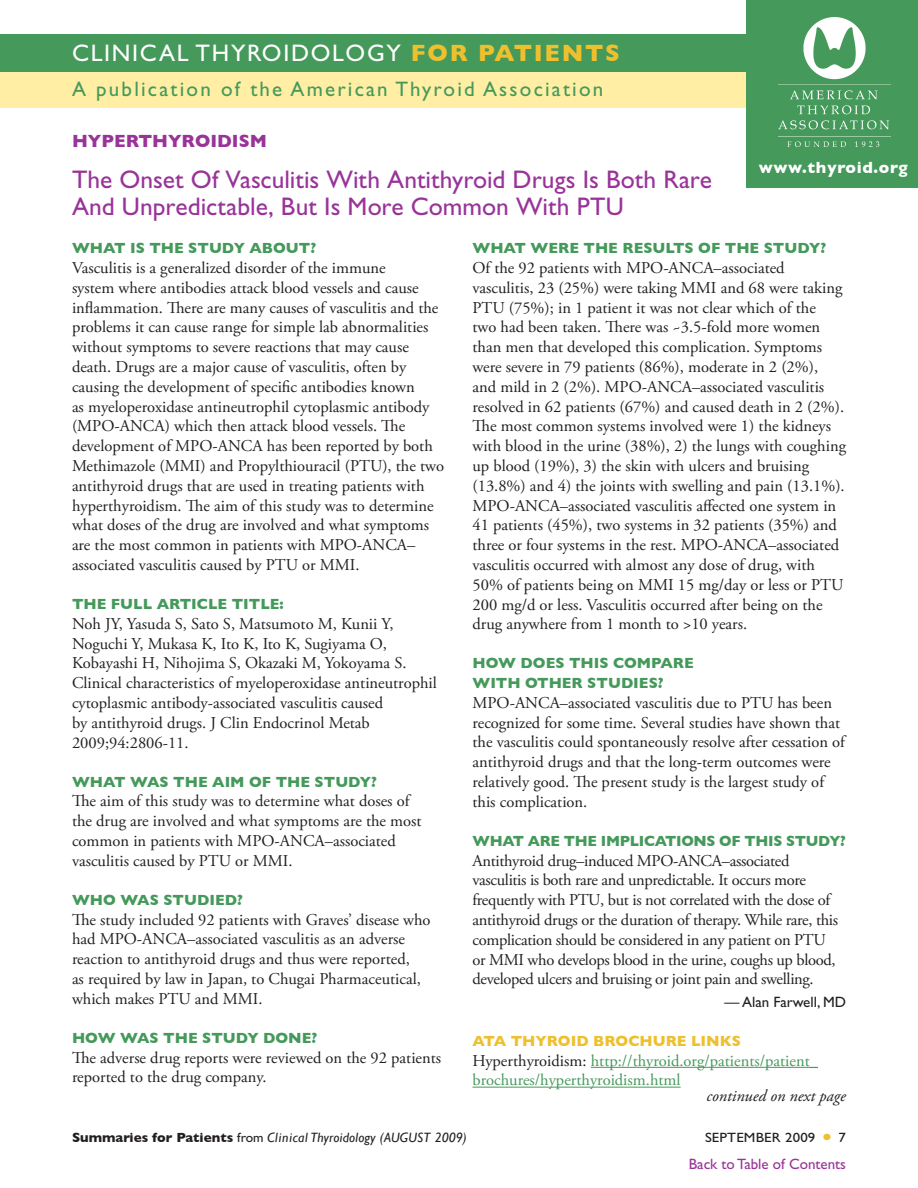
<style>
.page{position:relative;width:918px;height:1188px;background:#fff}
.page>*{position:absolute;margin:0;border:0;box-sizing:border-box;transform-origin:0 0}
.t1{font:25.5px/27px "Gill Sans Std";color:#939}
.t2{font:24px "Gill Sans Std";letter-spacing:.07em;color:#fff}
.t3{font:21px "Gill Sans Std";letter-spacing:.105em;color:#45995b}
.Topic_Header{font:700 18px "Gill Sans";color:#939}
.body_serif{font:16.5px/19.8px "Adobe Garamond Pro";color:#231f20}
.body_serif-2{font:16.5px/19.8px "Adobe Garamond Pro";letter-spacing:-.02em;color:#231f20}
.body_links{font:16.5px/19.8px "Adobe Garamond Pro";color:#45995b}
.body_continued_on{font:italic 16.5px "Adobe Garamond Pro";color:#231f20}
.t4{font:700 16.5px "Gill Sans";letter-spacing:.04em;color:#fff}
.question{font:700 15px/19.5px "Gill Sans";color:#45995b}
.question-2{font:700 15px "Gill Sans";letter-spacing:-.02em;color:#45995b}
.question_links{font:700 15px "Gill Sans";color:#efc02d}
.t5{font:15px "Gill Sans Std";color:#939}
.body_editor_name{font:15px "Gill Sans Std";color:#231f20}
.t6{font:italic 13.5px "Gill Sans";letter-spacing:.02em;color:#231f20}
.t7{font:13.5px "Gill Sans Std";letter-spacing:.01em;color:#231f20;scale:1.1 1}
.s1{font-family:"Gill Sans";font-weight:700;color:#efc02d}
.s2{color:#231f20}
.s3{font-weight:700;font-style:normal}
.s4{font-family:"Gill Sans Std";font-style:normal}
</style>
<div class="page">
<hr style="left:591px;top:1067px;width:227px;height:1px;background:#45995b">
<hr style="left:472px;top:1087px;width:209px;height:1px;background:#45995b">
<div style="left:0;top:70px;width:918px;height:38px;background:#ffeea4"></div>
<div style="left:0;top:35px;width:918px;height:37px;background:#45995b"></div>
<div style="left:747px;top:0;width:171px;height:188px;background:#45995b"></div>
<img style="left:778px;top:18px;width:112px;height:129px">
<p class="t2" style="left:72px;top:40px;width:550px">CLINICAL THYROIDOLOGY <span class="s1">FOR PATIENTS</span></p>
<p class="t3" style="left:72px;top:77px;width:533px">A publication of the American Thyroid Association</p>
<p class="Topic_Header" style="left:72px;top:131px;width:197px">HYPERTHYROIDISM</p>
<p class="t1" style="left:72px;top:166px;width:641px">The Onset Of Vasculitis With Antithyroid Drugs Is Both Rare<br>And Unpredictable, But Is More Common With PTU</p>
<p class="question" style="left:472px;top:238px;width:355px">WHAT WERE THE RESULTS OF THE STUDY?</p>
<p class="body_serif" style="left:472px;top:259px;width:375px">Of the 92 patients with MPO-ANCA–associated vasculitis, 23 (25%) were taking MMI and 68 were taking PTU (75%); in 1 patient it was not clear which of the<br>two had been taken. There was ~3.5-fold more women than men that developed this complication. Symptoms were severe in 79 patients (86%), moderate in 2 (2%), and mild in 2 (2%). MPO-ANCA–associated vasculitis resolved in 62 patients (67%) and caused death in 2 (2%).<br>The most common systems involved were 1) the kidneys with blood in the urine (38%), 2) the lungs with coughing up blood (19%), 3) the skin with ulcers and bruising (13.8%) and 4) the joints with swelling and pain (13.1%).<br>MPO-ANCA–associated vasculitis affected one system in 41 patients (45%), two systems in 32 patients (35%) and three or four systems in the rest. MPO-ANCA–associated vasculitis occurred with almost any dose of drug, with 50% of patients being on MMI 15 mg/day or less or PTU 200 mg/d or less. Vasculitis occurred after being on the drug anywhere from 1 month to &gt;10 years.</p>
<p class="question" style="left:472px;top:654px;width:223px">HOW DOES THIS COMPARE<br>WITH OTHER STUDIES?</p>
<p class="body_serif" style="left:472px;top:693px;width:374px">MPO-ANCA–associated vasculitis due to PTU has been recognized for some time. Several studies have shown that the vasculitis could spontaneously resolve after cessation of antithyroid drugs and that the long-term outcomes were relatively good. The present study is the largest study of this complication.</p>
<p class="question-2" style="left:472px;top:832px;width:375px">WHAT ARE THE IMPLICATIONS OF THIS STUDY?</p>
<p class="body_serif-2" style="left:472px;top:851px;width:367px">Antithyroid drug–induced MPO-ANCA–associated vasculitis is both rare and unpredictable. It occurs more frequently with PTU, but is not correlated with the dose of antithyroid drugs or the duration of therapy. While rare, this complication should be considered in any patient on PTU or MMI who develops blood in the urine, coughs up blood, developed ulcers and bruising or joint pain and swelling.</p>
<p class="body_editor_name" style="left:724px;top:993px;width:123px">— Alan Farwell, MD</p>
<p class="question_links" style="left:472px;top:1032px;width:270px">ATA THYROID BROCHURE LINKS</p>
<p class="body_links" style="left:472px;top:1051px;width:347px"><span class="s2">Hyperthyroidism:</span> http://thyroid.org/patients/patient_ brochures/hyperthyroidism.html</p>
<p class="t4" style="left:759px;top:158px;width:150px">www.thyroid.org</p>
<p class="question" style="left:72px;top:238px;width:246px">WHAT IS THE STUDY ABOUT?</p>
<p class="body_serif" style="left:72px;top:259px;width:374px">Vasculitis is a generalized disorder of the immune<br>system where antibodies attack blood vessels and cause inflammation. There are many causes of vasculitis and the problems it can cause range for simple lab abnormalities without symptoms to severe reactions that may cause death. Drugs are a major cause of vasculitis, often by causing the development of specific antibodies known<br>as myeloperoxidase antineutrophil cytoplasmic antibody (MPO-ANCA) which then attack blood vessels. The development of MPO-ANCA has been reported by both Methimazole (MMI) and Propylthiouracil (PTU), the two antithyroid drugs that are used in treating patients with hyperthyroidism. The aim of this study was to determine what doses of the drug are involved and what symptoms are the most common in patients with MPO-ANCA– associated vasculitis caused by PTU or MMI.</p>
<p class="question" style="left:72px;top:594px;width:213px">THE FULL ARTICLE TITLE:</p>
<p class="body_serif" style="left:72px;top:614px;width:366px">Noh JY, Yasuda S, Sato S, Matsumoto M, Kunii Y, Noguchi Y, Mukasa K, Ito K, Ito K, Sugiyama O, Kobayashi H, Nihojima S, Okazaki M, Yokoyama S.<br>Clinical characteristics of myeloperoxidase antineutrophil cytoplasmic antibody-associated vasculitis caused<br>by antithyroid drugs. J Clin Endocrinol Metab 2009;94:2806-11.</p>
<p class="question" style="left:72px;top:772px;width:307px">WHAT WAS THE AIM OF THE STUDY?</p>
<p class="body_serif" style="left:72px;top:792px;width:351px">The aim of this study was to determine what doses of the drug are involved and what symptoms are the most common in patients with MPO-ANCA–associated vasculitis caused by PTU or MMI.</p>
<p class="question" style="left:72px;top:890px;width:172px">WHO WAS STUDIED?</p>
<p class="body_serif" style="left:72px;top:910px;width:360px">The study included 92 patients with Graves’ disease who had MPO-ANCA–associated vasculitis as an adverse reaction to antithyroid drugs and thus were reported,<br>as required by law in Japan, to Chugai Pharmaceutical, which makes PTU and MMI.</p>
<p class="question" style="left:72px;top:1028px;width:247px">HOW WAS THE STUDY DONE?</p>
<p class="body_serif" style="left:72px;top:1048px;width:371px">The adverse drug reports were reviewed on the 92 patients reported to the drug company.</p>
<p class="body_continued_on" style="left:707px;top:1086px;width:141px">continued on next page</p>
<p class="t6" style="left:72px;top:1130px;width:396px"><span class="s3">Summaries for Patients</span> <span class="s4">from</span> Clinical Thyroidology (AUGUST 2009)</p>
<p class="t7" style="left:705px;top:1130px;width:102px">SEPTEMBER 2009</p>
<p class="t7" style="left:839px;top:1130px;width:8px">7</p>
<p class="t5" style="left:689px;top:1155px;width:159px">Back to Table of Contents</p>
</div>
